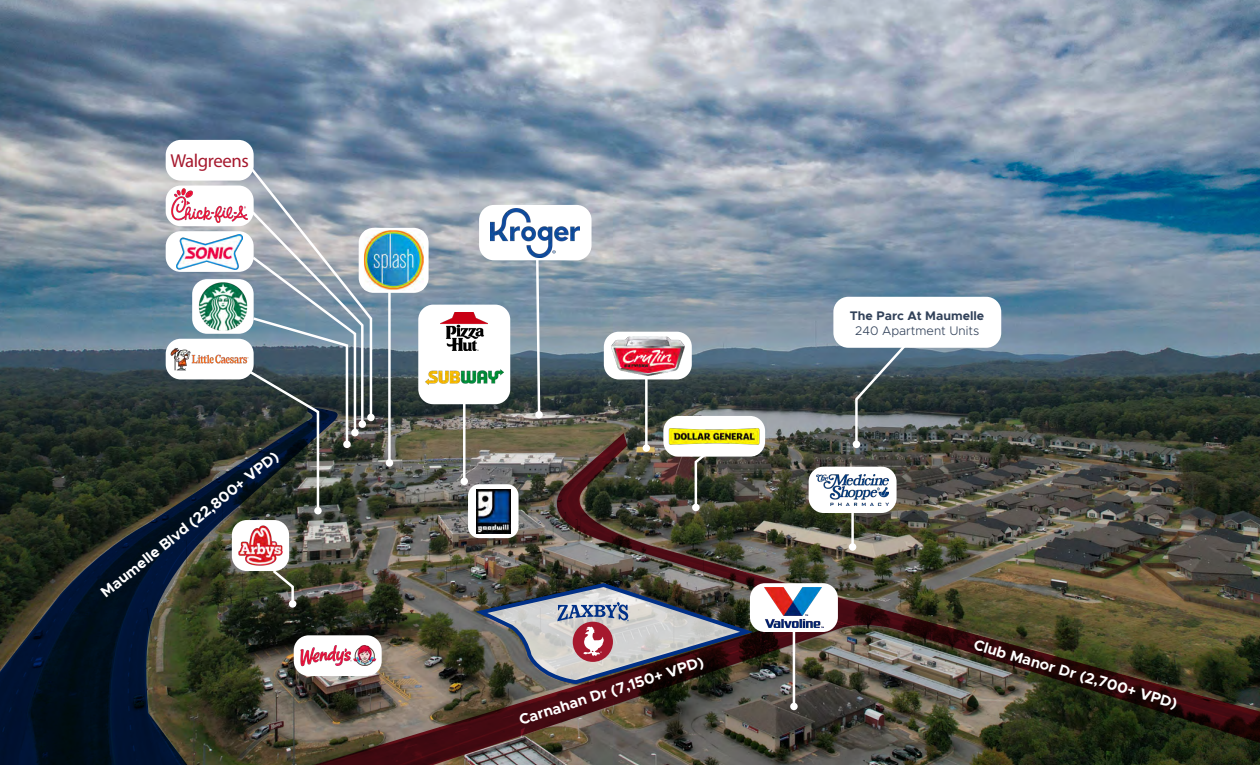
<style>
.page{position:relative;width:1260px;height:765px;background:#fff}
.page>*{position:absolute;margin:0;border:0;box-sizing:border-box;transform-origin:0 0}
.t1{font:18.75px "Myriad Pro";letter-spacing:-.02em;color:#a6192e}
.t2{font:700 15px "Metropolis";color:#fff}
.t3{font:700 12.5px "Metropolis";color:#314159}
.t4{font:300 12.5px "Metropolis";color:#314159}
</style>
<div class="page">
<img style="left:0;top:0;width:1260px;height:433px">
<svg style="left:0;top:407px;width:263px;height:358px;background:#1c2624"></svg>
<img style="left:263px;top:433px;width:997px;height:332px">
<svg style="left:535px;top:260px;width:7px;height:153px"></svg>
<div style="left:535px;top:411px;width:8px;height:8px;background:#fff;border-radius:50%"></div>
<hr style="left:645px;top:349px;width:3px;height:99px;background:#fff">
<div style="left:643px;top:444px;width:7px;height:8px;background:#fff;border-radius:50%"></div>
<svg style="left:270px;top:568px;width:25px;height:38px"></svg>
<div style="left:289px;top:600px;width:7px;height:8px;background:#fff;border-radius:50%"></div>
<hr style="left:793px;top:608px;width:2px;height:98px;background:#fff">
<div style="left:790px;top:703px;width:8px;height:7px;background:#fff;border-radius:50%"></div>
<hr style="left:851px;top:506px;width:3px;height:41px;background:#fff">
<div style="left:849px;top:543px;width:7px;height:8px;background:#fff;border-radius:50%"></div>
<svg style="left:854px;top:348px;width:55px;height:99px;background:#505d61"></svg>
<div style="left:853px;top:441px;width:7px;height:7px;background:#fff;border-radius:50%"></div>
<svg style="left:693px;top:457px;width:23px;height:53px"></svg>
<div style="left:692px;top:504px;width:8px;height:7px;background:#fff;border-radius:50%"></div>
<hr style="left:388px;top:265px;width:3px;height:198px;background:#fff">
<div style="left:386px;top:459px;width:7px;height:8px;background:#fff;border-radius:50%"></div>
<hr style="left:463px;top:383px;width:3px;height:98px;background:#fff">
<div style="left:461px;top:478px;width:7px;height:7px;background:#fff;border-radius:50%"></div>
<svg style="left:243px;top:166px;width:130px;height:347px;background:#69757c"></svg>
<div style="left:314px;top:507px;width:8px;height:7px;background:#fff;border-radius:50%"></div>
<div style="left:166px;top:339px;width:88px;height:40px;background:#fff;border-radius:15px"></div>
<img style="left:170px;top:348px;width:79px;height:23px">
<div style="left:232px;top:520px;width:57px;height:51px;background:#fff;border-radius:15px"></div>
<img style="left:238px;top:525px;width:45px;height:41px">
<div style="left:294px;top:635px;width:88px;height:41px;background:#fff;border-radius:15px"></div>
<img style="left:300px;top:645px;width:77px;height:22px">
<div style="left:468px;top:484px;width:51px;height:54px;background:#fff;border-radius:11px"></div>
<img style="left:477px;top:489px;width:33px;height:44px">
<div style="left:750px;top:583px;width:88px;height:49px;background:#fff;border-radius:15px"></div>
<img style="left:764px;top:587px;width:60px;height:41px">
<div style="left:663px;top:416px;width:102px;height:41px;background:#fff;border-radius:15px"></div>
<img style="left:668px;top:428px;width:92px;height:17px">
<div style="left:604px;top:332px;width:88px;height:47px;background:#fff;border-radius:15px"></div>
<img style="left:609px;top:334px;width:78px;height:43px">
<div style="left:809px;top:467px;width:88px;height:46px;background:#fff;border-radius:15px"></div>
<img style="left:816px;top:475px;width:73px;height:30px">
<div style="left:479px;top:205px;width:113px;height:55px;background:#fff;border-radius:15px"></div>
<img style="left:491px;top:208px;width:89px;height:49px">
<div style="left:359px;top:228px;width:70px;height:65px;background:#fff;border-radius:15px"></div>
<img style="left:364px;top:230px;width:60px;height:60px">
<div style="left:192px;top:279px;width:62px;height:55px;background:#fff;border-radius:15px"></div>
<img style="left:199px;top:283px;width:48px;height:47px">
<div style="left:166px;top:231px;width:88px;height:41px;background:#fff;border-radius:15px"></div>
<img style="left:176px;top:234px;width:67px;height:35px">
<div style="left:166px;top:186px;width:88px;height:40px;background:#fff;border-radius:15px"></div>
<img style="left:172px;top:189px;width:75px;height:34px">
<div style="left:166px;top:140px;width:88px;height:41px;background:#fff;border-radius:15px"></div>
<div style="left:418px;top:305px;width:92px;height:99px;background:#fff;border-radius:15px"></div>
<img style="left:441px;top:313px;width:47px;height:37px">
<img style="left:425px;top:369px;width:78px;height:16px">
<div style="left:833px;top:297px;width:168px;height:51px;background:#fff;border-radius:15px"></div>
<img style="left:470px;top:580px;width:289px;height:107px">
<p class="t1" style="left:170px;top:149px;width:80px">Walgreens</p>
<p class="t2" style="left:97px;top:587px;width:225px;rotate:-39deg">Maumelle Blvd (22,800+ VPD)</p>
<p class="t2" style="left:517px;top:712px;width:195px;rotate:-18deg">Carnahan Dr (7,150+ VPD)</p>
<p class="t3" style="left:850px;top:308px;width:136px">The Parc At Maumelle</p>
<p class="t4" style="left:855px;top:323px;width:126px">240 Apartment Units</p>
<p class="t2" style="left:977px;top:636px;width:213px;rotate:16deg">Club Manor Dr (2,700+ VPD)</p>
</div>
